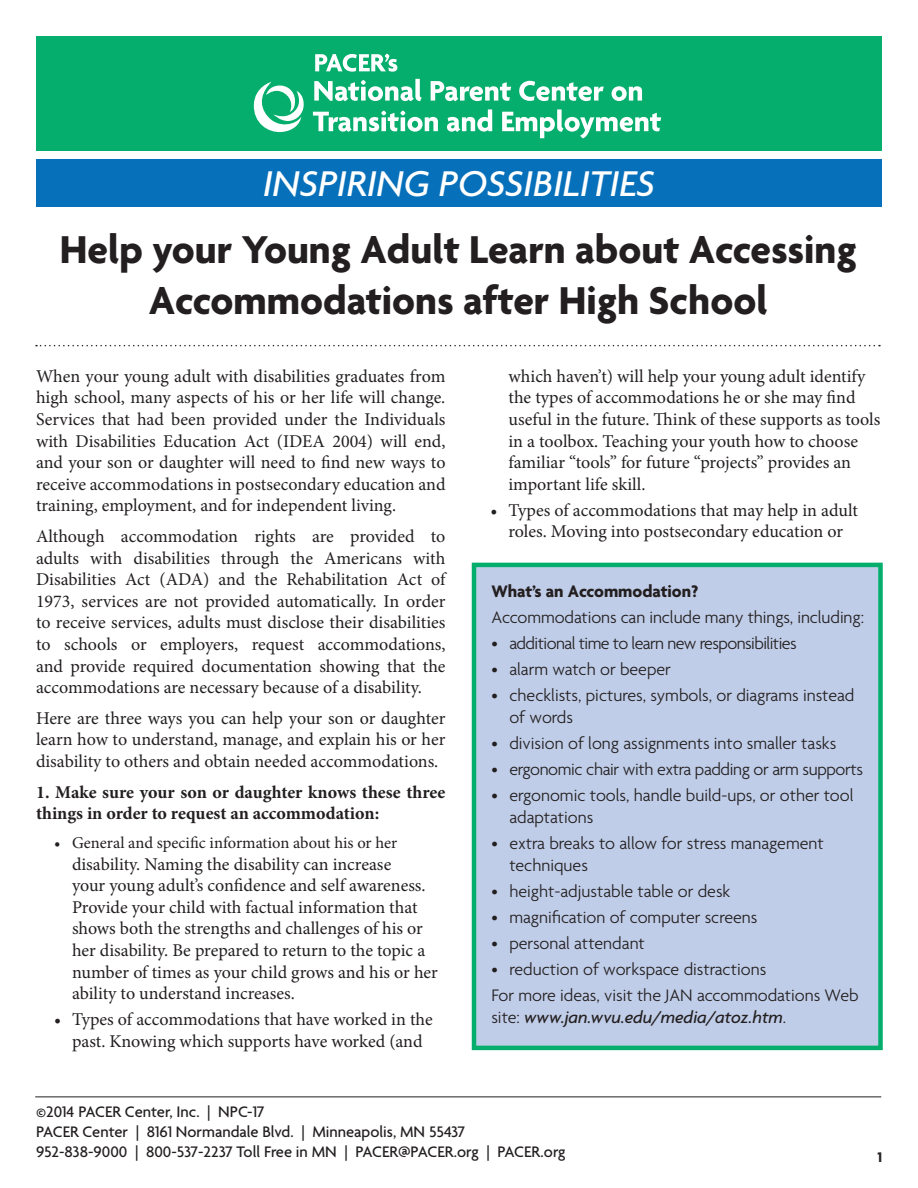
<style>
.page{position:relative;width:918px;height:1188px;background:#fff}
.page>*{position:absolute;margin:0;border:0;box-sizing:border-box;transform-origin:0 0}
.t1{font:700 42px/50.4px "Agenda";color:#231f20;text-align:center}
.t2{font:italic 500 38.7px "Agenda";color:#fff}
.t3{font:18px/21.6px "Minion Pro";letter-spacing:-.005em;color:#231f20;text-align:justify}
.t4{font:300 18px/21.6px "Agenda";color:#231f20}
.t5{font:700 18px/21.6px "Minion Pro";color:#231f20}
.t6{font:300 18px "Agenda";letter-spacing:-.02em;color:#231f20}
.t7{font:300 18px "Agenda";letter-spacing:-.03em;color:#231f20}
.t8{font:italic 500 18px "Agenda";color:#231f20}
.t9{font:700 18px "Agenda";color:#231f20}
.t10{font:500 16.5px/19.8px "Agenda";color:#231f20}
.t11{font:16.5px "Minion Pro";color:#231f20}
.t12{font:700 15px "Agenda";color:#231f20}
.s1{font-weight:300;font-style:normal}
</style>
<div class="page">
<svg style="left:36px;top:345px;width:844px;height:1px"></svg>
<div style="left:36px;top:36px;width:846px;height:115px;background:#06ae6d"></div>
<div style="left:36px;top:159px;width:846px;height:48px;background:#0770ba"></div>
<svg style="left:253px;top:82px;width:51px;height:51px"></svg>
<svg style="left:314px;top:79px;width:108px;height:22px"></svg>
<svg style="left:431px;top:81px;width:80px;height:20px"></svg>
<svg style="left:519px;top:81px;width:85px;height:20px"></svg>
<svg style="left:612px;top:86px;width:30px;height:15px"></svg>
<svg style="left:313px;top:111px;width:125px;height:21px"></svg>
<svg style="left:447px;top:109px;width:45px;height:23px"></svg>
<svg style="left:502px;top:109px;width:159px;height:29px"></svg>
<svg style="left:315px;top:54px;width:82px;height:18px"></svg>
<hr style="left:35px;top:1096px;width:846px;height:1px;background:#231f20">
<div style="left:472px;top:563px;width:411px;height:487px;background:#c0cde8;border:4px solid #06ae6d"></div>
<h2 class="t2" style="left:263px;top:160px;width:393px">INSPIRING POSSIBILITIES</h2>
<h1 class="t1" style="left:60px;top:224px;width:798px">Help your Young Adult Learn about Accessing<br>Accommodations after High School</h1>
<p class="t3" style="left:36px;top:365px;width:411px">When your young adult with disabilities graduates from high school, many aspects of his or her life will change.<br>Services that had been provided under the Individuals with Disabilities Education Act (IDEA 2004) will end, and your son or daughter will need to find new ways to receive accommodations in postsecondary education and training, employment, and for independent living.</p>
<p class="t3" style="left:36px;top:526px;width:411px">Although accommodation rights are provided to adults with disabilities through the Americans with Disabilities Act (ADA) and the Rehabilitation Act of 1973, services are not provided automatically. In order to receive services, adults must disclose their disabilities to schools or employers, request accommodations, and provide required documentation showing that the accommodations are necessary because of a disability.</p>
<p class="t3" style="left:36px;top:707px;width:411px">Here are three ways you can help your son or daughter learn how to understand, manage, and explain his or her disability to others and obtain needed accommodations.</p>
<p class="t5" style="left:36px;top:781px;width:411px">1. Make sure your son or daughter knows these three things in order to request an accommodation:</p>
<p class="t11" style="left:54px;top:832px;width:345px">• General and specific information about his or her</p>
<p class="t3" style="left:72px;top:853px;width:367px;text-align:left">disability. Naming the disability can increase<br>your young adult’s confidence and self awareness.<br>Provide your child with factual information that shows both the strengths and challenges of his or her disability. Be prepared to return to the topic a number of times as your child grows and his or her ability to understand increases.</p>
<p class="t3" style="left:54px;top:1009px;width:380px;text-align:center">• Types of accommodations that have worked in the past. Knowing which supports have worked (and</p>
<p class="t3" style="left:508px;top:365px;width:373px;text-align:left">which haven’t) will help your young adult identify the types of accommodations he or she may find useful in the future. Think of these supports as tools in a toolbox. Teaching your youth how to choose familiar “tools” for future “projects” provides an important life skill.</p>
<p class="t3" style="left:490px;top:499px;width:369px;text-align:center">• Types of accommodations that may help in adult roles. Moving into postsecondary education or</p>
<p class="t9" style="left:491px;top:580px;width:209px">What’s an Accommodation?</p>
<p class="t4" style="left:491px;top:606px;width:374px">Accommodations can include many things, including:</p>
<p class="t7" style="left:491px;top:633px;width:307px">• additional time to learn new responsibilities</p>
<p class="t4" style="left:491px;top:658px;width:181px">• alarm watch or beeper</p>
<p class="t4" style="left:509px;top:685px;width:346px;text-indent:-18px">• checklists, pictures, symbols, or diagrams instead of words</p>
<p class="t4" style="left:491px;top:732px;width:346px">• division of long assignments into smaller tasks</p>
<p class="t6" style="left:491px;top:759px;width:373px">• ergonomic chair with extra padding or arm supports</p>
<p class="t4" style="left:509px;top:784px;width:346px;text-indent:-18px">• ergonomic tools, handle build-ups, or other tool adaptations</p>
<p class="t4" style="left:509px;top:832px;width:316px;text-indent:-18px">• extra breaks to allow for stress management techniques</p>
<p class="t4" style="left:491px;top:880px;width:240px">• height-adjustable table or desk</p>
<p class="t4" style="left:491px;top:906px;width:268px">• magnification of computer screens</p>
<p class="t4" style="left:491px;top:932px;width:155px">• personal attendant</p>
<p class="t4" style="left:491px;top:956px;width:369px;line-height:26.1px">• reduction of workspace distractions<br>For more ideas, visit the JAN accommodations Web</p>
<p class="t8" style="left:491px;top:1006px;width:296px"><span class="s1">site:</span> www.jan.wvu.edu/media/atoz.htm<span class="s1">.</span></p>
<p class="t10" style="left:36px;top:1101px;width:531px">©2014 PACER Center, Inc. | NPC-17<br>PACER Center | 8161 Normandale Blvd. | Minneapolis, MN 55437<br>952-838-9000 | 800-537-2237 Toll Free in MN | PACER@PACER.org | PACER.org</p>
<p class="t12" style="left:877px;top:1148px;width:6px">1</p>
</div>
